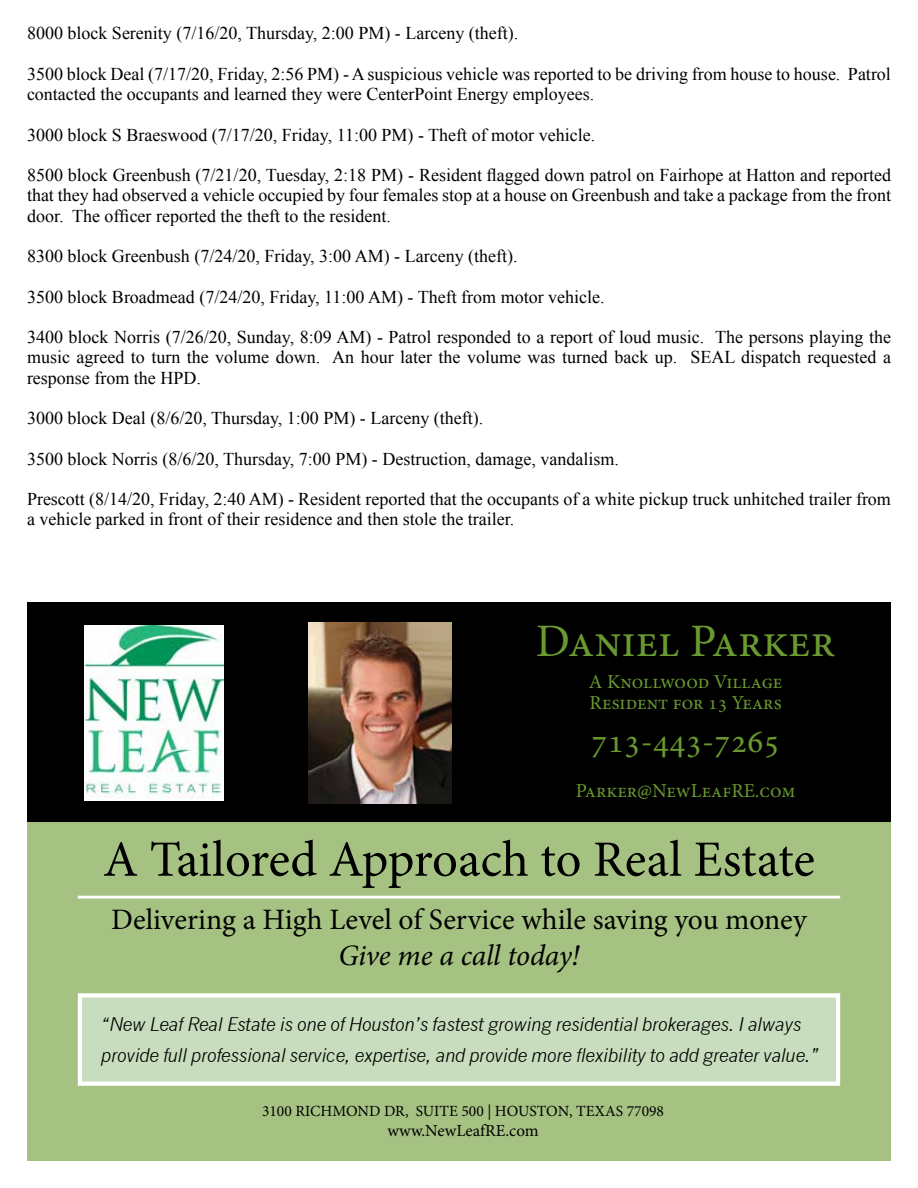
<style>
.page{position:relative;width:918px;height:1188px;background:#fff}
.page>*{position:absolute;margin:0;border:0;box-sizing:border-box;transform-origin:0 0}
.t1{font:50.85px "Minion Pro";letter-spacing:-.01em;color:#000}
.t2{font:46.65px "Minion Pro";color:#69992f}
.t3{font:33.9px "Minion Pro";color:#69992f}
.t4{font:29.7px "Minion Pro";color:#000}
.t5{font:italic 29.7px "Minion Pro";letter-spacing:-.005em;color:#000}
.t6{font:19.8px/21.1px "Minion Pro";color:#69992f}
.t7{font:italic 18.3px/30.5px "News Gothic";letter-spacing:-.02em;color:#000}
.t8{font:18px/20.2px "Times New Roman";color:#000}
.t9{font:16.95px "Minion Pro";color:#000}
.t10{font:15.6px "Minion Pro";color:#000}
</style>
<div class="page">
<div style="left:27px;top:602px;width:864px;height:227px;background:#000"></div>
<div style="left:27px;top:823px;width:864px;height:338px;background:#a5c282"></div>
<div style="left:80px;top:995px;width:758px;height:89px;background:#c7ddbd"></div>
<div style="left:78px;top:993px;width:762px;height:93px;border:4px solid #fff"></div>
<img style="left:308px;top:623px;width:143px;height:181px">
<img style="left:84px;top:626px;width:140px;height:175px">
<hr style="left:78px;top:896px;width:762px;height:3px;background:#fff">
<p class="t8" style="left:27px;top:23px;width:493px">8000 block Serenity (7/16/20, Thursday, 2:00 PM) - Larceny (theft).</p>
<p class="t8" style="left:27px;top:64px;width:865px">3500 block Deal (7/17/20, Friday, 2:56 PM) - A suspicious vehicle was reported to be driving from house to house. Patrol contacted the occupants and learned they were CenterPoint Energy employees.</p>
<p class="t8" style="left:27px;top:124px;width:570px">3000 block S Braeswood (7/17/20, Friday, 11:00 PM) - Theft of motor vehicle.</p>
<p class="t8" style="left:27px;top:165px;width:866px;text-align:justify">8500 block Greenbush (7/21/20, Tuesday, 2:18 PM) - Resident flagged down patrol on Fairhope at Hatton and reported that they had observed a vehicle occupied by four females stop at a house on Greenbush and take a package from the front door. The officer reported the theft to the resident.</p>
<p class="t8" style="left:27px;top:246px;width:492px">8300 block Greenbush (7/24/20, Friday, 3:00 AM) - Larceny (theft).</p>
<p class="t8" style="left:27px;top:286px;width:579px">3500 block Broadmead (7/24/20, Friday, 11:00 AM) - Theft from motor vehicle.</p>
<p class="t8" style="left:27px;top:327px;width:866px;text-align:justify">3400 block Norris (7/26/20, Sunday, 8:09 AM) - Patrol responded to a report of loud music. The persons playing the music agreed to turn the volume down. An hour later the volume was turned back up. SEAL dispatch requested a response from the HPD.</p>
<p class="t8" style="left:27px;top:408px;width:458px">3000 block Deal (8/6/20, Thursday, 1:00 PM) - Larceny (theft).</p>
<p class="t8" style="left:27px;top:448px;width:593px">3500 block Norris (8/6/20, Thursday, 7:00 PM) - Destruction, damage, vandalism.</p>
<p class="t8" style="left:27px;top:489px;width:866px">Prescott (8/14/20, Friday, 2:40 AM) - Resident reported that the occupants of a white pickup truck unhitched trailer from a vehicle parked in front of their residence and then stole the trailer.</p>
<h2 class="t2" style="left:536px;top:610px;width:301px">Daniel Parker</h2>
<p class="t6" style="left:589px;top:672px;width:195px">A Knollwood Village<br>Resident for 13 Years</p>
<h3 class="t3" style="left:591px;top:718px;width:190px">713-443-7265</h3>
<p class="t6" style="left:576px;top:780px;width:221px">Parker@NewLeafRE.com</p>
<h1 class="t1" style="left:103px;top:825px;width:713px">A Tailored Approach to Real Estate</h1>
<h3 class="t4" style="left:111px;top:900px;width:697px">Delivering a High Level of Service while saving you money</h3>
<h3 class="t5" style="left:338px;top:935px;width:243px">Give me a call today!</h3>
<p class="t7" style="left:101px;top:1009px;width:719px">“New Leaf Real Estate is one of Houston’s fastest growing residential brokerages. I always provide full professional service, expertise, and provide more flexibility to add greater value.”</p>
<p class="t10" style="left:262px;top:1101px;width:404px">3100 RICHMOND DR, SUITE 500 | HOUSTON, TEXAS 77098</p>
<p class="t9" style="left:387px;top:1119px;width:153px">www.NewLeafRE.com</p>
</div>
